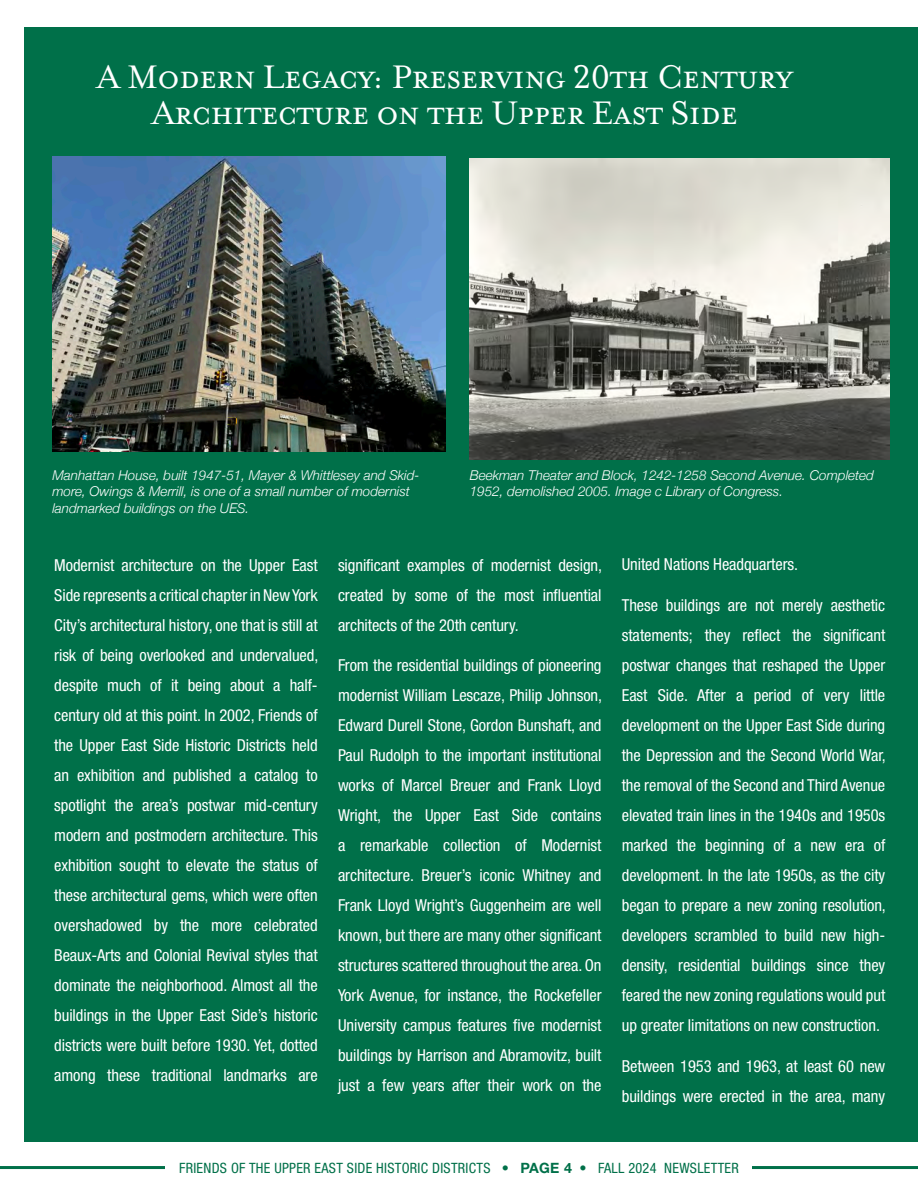
<style>
.page{position:relative;width:918px;height:1188px;background:#fff}
.page>*{position:absolute;margin:0;border:0;box-sizing:border-box;transform-origin:0 0}
.t1{font:37.5px/36px "Mrs Eaves Small Caps OT";letter-spacing:-.02em;color:#fff;text-align:center}
.t2{font:condensed 16.5px/30px "Helvetica Neue LT Std";letter-spacing:-.005em;color:#fff;text-align:justify}
.t3{font:condensed 14.25px "Helvetica Neue LT Std";letter-spacing:.02em;color:#007049}
.t4{font:italic 300 13.5px/16.5px "Helvetica Neue";color:#fff}
.s1{font-weight:700;font-stretch:normal}
</style>
<div class="page">
<hr style="left:0;top:1166px;width:918px;height:3px;background:#007049">
<div style="left:166px;top:1163px;width:586px;height:16px;background:#fff"></div>
<div style="left:25px;top:27px;width:893px;height:1115px;background:#007049"></div>
<img style="left:470px;top:158px;width:420px;height:301px">
<img style="left:52px;top:157px;width:393px;height:294px">
<p class="t1" style="left:97px;top:59px;width:698px">A Modern Legacy: Preserving 20th Century<br>Architecture on the Upper East Side</p>
<p class="t4" style="left:52px;top:466px;width:369px">Manhattan House, built 1947-51, Mayer &amp; Whittlesey and Skid&shy;more, Owings &amp; Merrill, is one of a small number of modernist landmarked buildings on the UES.</p>
<p class="t4" style="left:470px;top:466px;width:406px">Beekman Theater and Block, 1242-1258 Second Avenue. Completed<br>1952, demolished 2005. Image c Library of Congress.</p>
<p class="t2" style="left:54px;top:550px;width:266px">Modernist architecture on the Upper East Side represents a critical chapter in New York City’s architectural history, one that is still at risk of being overlooked and undervalued, despite much of it being about a half&shy;century old at this point. In 2002, Friends of the Upper East Side Historic Districts held an exhibition and published a catalog to spotlight the area’s postwar mid-century modern and postmodern architecture. This exhibition sought to elevate the status of these architectural gems, which were often overshadowed by the more celebrated Beaux-Arts and Colonial Revival styles that dominate the neighborhood. Almost all the buildings in the Upper East Side’s historic districts were built before 1930. Yet, dotted among these traditional landmarks are</p>
<p class="t2" style="left:338px;top:550px;width:266px">significant examples of modernist design, created by some of the most influential architects of the 20th century.</p>
<p class="t2" style="left:338px;top:650px;width:266px">From the residential buildings of pioneering modernist William Lescaze, Philip Johnson, Edward Durell Stone, Gordon Bunshaft, and Paul Rudolph to the important institutional works of Marcel Breuer and Frank Lloyd Wright, the Upper East Side contains a remarkable collection of Modernist architecture. Breuer’s iconic Whitney and Frank Lloyd Wright’s Guggenheim are well known, but there are many other significant structures scattered throughout the area. On York Avenue, for instance, the Rockefeller University campus features five modernist buildings by Harrison and Abramovitz, built just a few years after their work on the</p>
<p class="t2" style="left:622px;top:550px;width:178px">United Nations Headquarters.</p>
<p class="t2" style="left:622px;top:590px;width:266px">These buildings are not merely aesthetic statements; they reflect the significant postwar changes that reshaped the Upper East Side. After a period of very little development on the Upper East Side during the Depression and the Second World War, the removal of the Second and Third Avenue elevated train lines in the 1940s and 1950s marked the beginning of a new era of development. In the late 1950s, as the city began to prepare a new zoning resolution, developers scrambled to build new high&shy;density, residential buildings since they feared the new zoning regulations would put up greater limitations on new construction.</p>
<p class="t2" style="left:622px;top:1051px;width:265px">Between 1953 and 1963, at least 60 new buildings were erected in the area, many</p>
<p class="t3" style="left:179px;top:1160px;width:561px">FRIENDS OF THE UPPER EAST SIDE HISTORIC DISTRICTS • <span class="s1">PAGE 4</span> • FALL 2024 NEWSLETTER</p>
</div>
